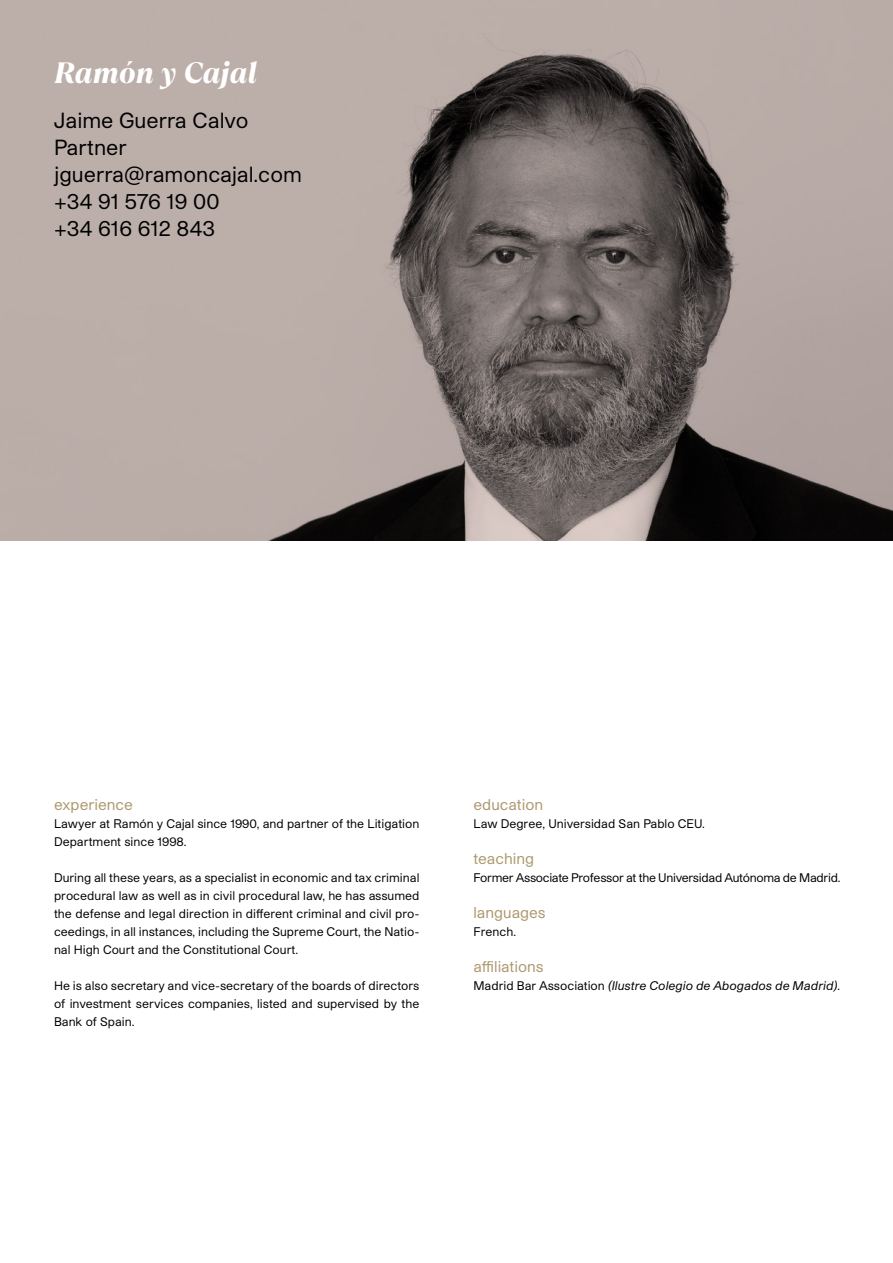
<style>
.page{position:relative;width:893px;height:1263px;background:#fff}
.page>*{position:absolute;margin:0;border:0;box-sizing:border-box;transform-origin:0 0}
.t1{font:italic 800 29.4px "TT Ramillas";color:#fff}
.t2{font:21px/27px "Studio Pro";color:#000}
.t3{font:15px "Studio Pro";color:#ad976e}
.t4{font:12px/18px "Studio Pro";color:#000;text-align:justify}
.t5{font:12px "Studio Pro";letter-spacing:-.025em;color:#000}
.t6{font:italic 12px "Studio Pro";color:#000}
.s1{font-style:normal}
</style>
<div class="page">
<img style="left:0;top:0;width:893px;height:540px">
<h1 class="t1" style="left:54px;top:54px;width:205px">Ramón y Cajal</h1>
<h2 class="t2" style="left:54px;top:106px;width:249px">Jaime Guerra Calvo<br>Partner jguerra@ramoncajal.com +34 91 576 19 00<br>+34 616 612 843</h2>
<p class="t3" style="left:54px;top:795px;width:80px">experience</p>
<p class="t4" style="left:54px;top:814px;width:367px">Lawyer at Ramón y Cajal since 1990, and partner of the Litigation<br>Department since 1998.</p>
<p class="t4" style="left:54px;top:868px;width:367px">During all these years, as a specialist in economic and tax criminal procedural law as well as in civil procedural law, he has assumed the defense and legal direction in different criminal and civil pro&shy;ceedings, in all instances, including the Supreme Court, the Natio&shy;nal High Court and the Constitutional Court.</p>
<p class="t4" style="left:54px;top:976px;width:367px">He is also secretary and vice-secretary of the boards of directors of investment services companies, listed and supervised by the Bank of Spain.</p>
<p class="t3" style="left:473px;top:795px;width:71px">education</p>
<p class="t4" style="left:473px;top:814px;width:233px">Law Degree, Universidad San Pablo CEU.</p>
<p class="t3" style="left:473px;top:849px;width:62px">teaching</p>
<p class="t5" style="left:473px;top:870px;width:368px">Former Associate Professor at the Universidad Autónoma de Madrid.</p>
<p class="t3" style="left:473px;top:903px;width:74px">languages</p>
<p class="t4" style="left:473px;top:922px;width:44px">French.</p>
<p class="t3" style="left:473px;top:957px;width:72px">affiliations</p>
<p class="t6" style="left:473px;top:978px;width:368px"><span class="s1">Madrid Bar Association</span> (Ilustre Colegio de Abogados de Madrid).</p>
</div>
